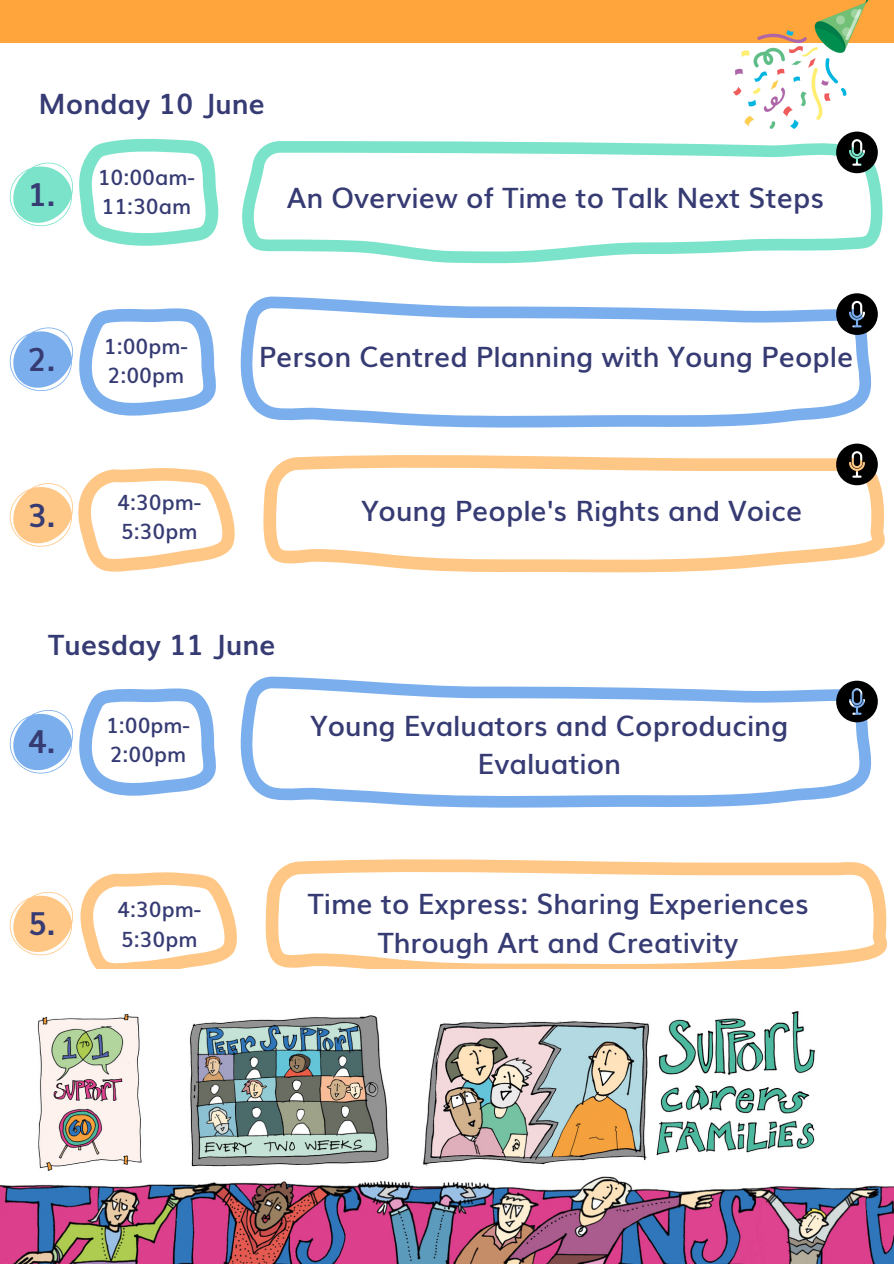
<style>
.page{position:relative;width:894px;height:1264px;background:#fff}
.page>*{position:absolute;margin:0;border:0;box-sizing:border-box;transform-origin:0 0}
.t1{font:700 31.65px "Muli";color:#363b73}
.t2{font:600 28.05px/38.8px "Muli";color:#363b73;text-align:center}
.t3{font:700 28.05px "Muli";color:#363b73}
.t4{font:600 21px/29.4px "Muli";color:#363b73}
</style>
<div class="page">
<div style="left:0;top:0;width:893px;height:43px;background:#ffa53c"></div>
<svg style="left:263px;top:455px;width:622px;height:117px"></svg>
<svg style="left:240px;top:676px;width:631px;height:131px"></svg>
<svg style="left:265px;top:859px;width:622px;height:110px"></svg>
<svg style="left:80px;top:872px;width:157px;height:97px"></svg>
<svg style="left:242px;top:141px;width:641px;height:122px"></svg>
<svg style="left:240px;top:296px;width:631px;height:131px"></svg>
<svg style="left:10px;top:138px;width:209px;height:108px"></svg>
<svg style="left:10px;top:308px;width:206px;height:107px"></svg>
<svg style="left:10px;top:468px;width:225px;height:103px"></svg>
<svg style="left:10px;top:688px;width:206px;height:107px"></svg>
<svg style="left:10px;top:891px;width:63px;height:64px"></svg>
<img style="left:733px;top:0;width:136px;height:128px">
<img style="left:0;top:1011px;width:893px;height:252px">
<svg style="left:835px;top:132px;width:42px;height:41px"></svg>
<svg style="left:835px;top:293px;width:42px;height:42px"></svg>
<svg style="left:835px;top:443px;width:42px;height:42px"></svg>
<svg style="left:835px;top:680px;width:42px;height:42px"></svg>
<p class="t3" style="left:39px;top:81px;width:228px">Monday 10 June</p>
<p class="t1" style="left:27px;top:169px;width:30px">1.</p>
<p class="t4" style="left:98px;top:161px;width:98px">10:00am-<br>11:30am</p>
<p class="t2" style="left:287px;top:176px;width:538px">An Overview of Time to Talk Next Steps</p>
<p class="t1" style="left:27px;top:333px;width:30px">2.</p>
<p class="t1" style="left:27px;top:489px;width:30px">3.</p>
<p class="t4" style="left:104px;top:330px;width:85px">1:00pm-<br>2:00pm</p>
<p class="t4" style="left:117px;top:485px;width:85px">4:30pm-<br>5:30pm</p>
<p class="t2" style="left:258px;top:335px;width:596px">Person Centred Planning with Young People</p>
<p class="t2" style="left:361px;top:489px;width:442px">Young People's Rights and Voice</p>
<p class="t3" style="left:48px;top:621px;width:229px">Tuesday 11 June</p>
<p class="t1" style="left:27px;top:716px;width:30px">4.</p>
<p class="t4" style="left:106px;top:708px;width:85px">1:00pm-<br>2:00pm</p>
<p class="t2" style="left:310px;top:703px;width:479px">Young Evaluators and Coproducing<br>Evaluation</p>
<p class="t1" style="left:27px;top:897px;width:30px">5.</p>
<p class="t4" style="left:117px;top:893px;width:85px">4:30pm-<br>5:30pm</p>
<p class="t2" style="left:308px;top:882px;width:502px">Time to Express: Sharing Experiences<br>Through Art and Creativity</p>
</div>
